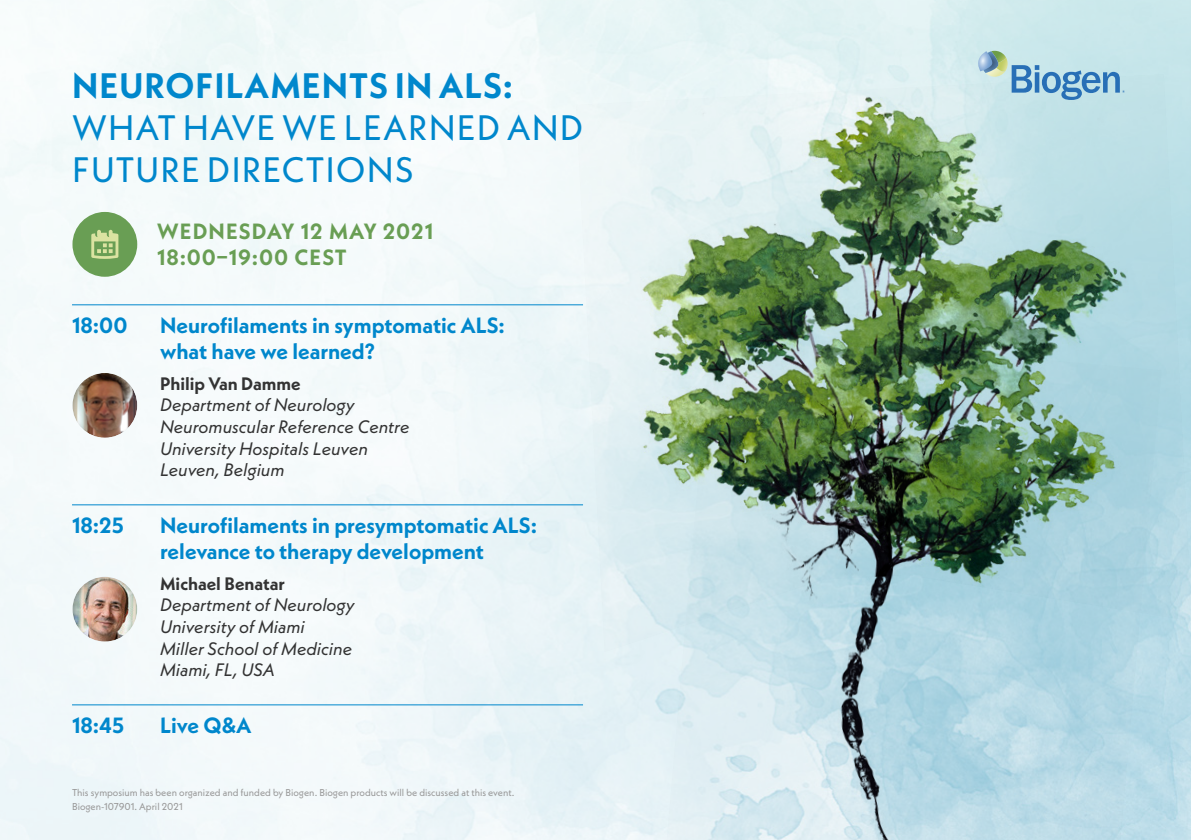
<style>
.page{position:relative;width:1191px;height:840px;background:#fff}
.page>*{position:absolute;margin:0;border:0;box-sizing:border-box;transform-origin:0 0}
.t1{font:35.2px/42px "Neue Kabel";letter-spacing:.03em;color:#0087cc}
.t2{font:700 35.2px "Neue Kabel";letter-spacing:.03em;color:#0087cc}
.t3{font:700 22px/26.4px "Neue Kabel";color:#0087cc}
.t4{font:700 22px/26.4px "Neue Kabel";letter-spacing:.04em;color:#699e54}
.t5{font:italic 18px/21.6px "Neue Kabel";color:#333}
.t6{font:700 18px "Neue Kabel";color:#333}
.t7{font:10px/14px "Neue Kabel";color:#999}
</style>
<div class="page">
<img style="left:0;top:0;width:1191px;height:839px">
<hr style="left:72px;top:304px;width:511px;height:1px;background:#0087cc">
<hr style="left:72px;top:504px;width:511px;height:1px;background:#0087cc">
<hr style="left:72px;top:704px;width:511px;height:1px;background:#0087cc">
<img style="left:576px;top:74px;width:615px;height:577px">
<img style="left:666px;top:330px;width:495px;height:509px">
<div style="left:55px;top:360px;width:102px;height:78px;background:#000;opacity:.25"></div>
<div style="left:55px;top:564px;width:102px;height:78px;background:#000;opacity:.25"></div>
<div style="left:72px;top:212px;width:65px;height:64px;background:#699e54;border-radius:50%"></div>
<svg style="left:977px;top:51px;width:147px;height:49px;background:#a3c9d9"></svg>
<svg style="left:91px;top:230px;width:27px;height:29px"></svg>
<h1 class="t2" style="left:72px;top:63px;width:442px">NEUROFILAMENTS IN ALS:</h1>
<h1 class="t1" style="left:72px;top:106px;width:513px">WHAT HAVE WE LEARNED AND<br>FUTURE DIRECTIONS</h1>
<p class="t4" style="left:157px;top:217px;width:278px">WEDNESDAY 12 MAY 2021<br>18:00–19:00 CEST</p>
<p class="t3" style="left:72px;top:311px;width:57px">18:00</p>
<p class="t3" style="left:160px;top:311px;width:346px">Neurofilaments in symptomatic ALS: what have we learned?</p>
<p class="t6" style="left:160px;top:372px;width:142px">Philip Van Damme</p>
<p class="t5" style="left:160px;top:394px;width:251px">Department of Neurology<br>Neuromuscular Reference Centre<br>University Hospitals Leuven<br>Leuven, Belgium</p>
<p class="t3" style="left:72px;top:511px;width:53px">18:25</p>
<p class="t3" style="left:160px;top:511px;width:378px">Neurofilaments in presymptomatic ALS: relevance to therapy development</p>
<p class="t6" style="left:160px;top:571px;width:126px">Michael Benatar</p>
<p class="t5" style="left:160px;top:594px;width:196px">Department of Neurology<br>University of Miami<br>Miller School of Medicine<br>Miami, FL, USA</p>
<p class="t3" style="left:72px;top:711px;width:54px">18:45</p>
<p class="t3" style="left:160px;top:711px;width:93px">Live Q&amp;A</p>
<p class="t7" style="left:72px;top:784px;width:444px">This symposium has been organized and funded by Biogen. Biogen products will be discussed at this event.<br>Biogen-107901. April 2021</p>
</div>
